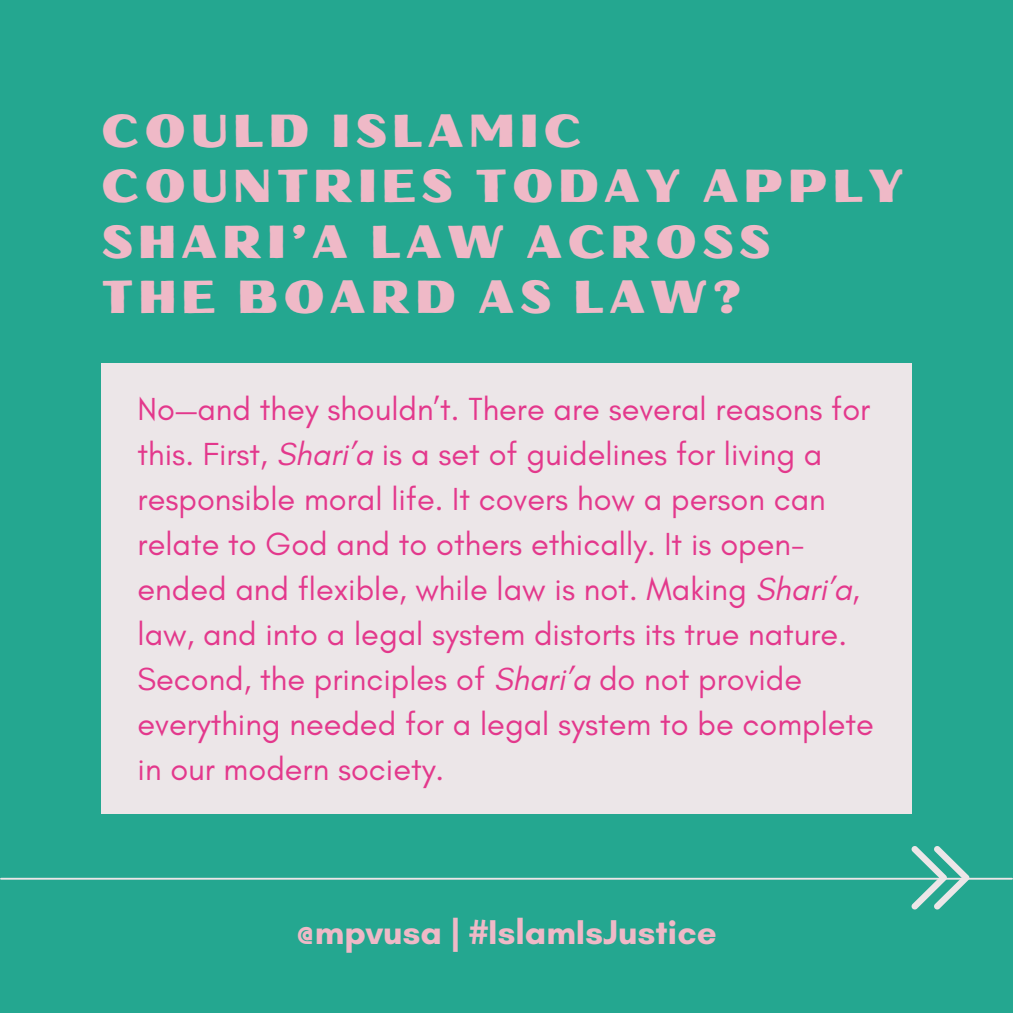
<style>
.page{position:relative;width:1013px;height:1013px;background:#fff}
.page>*{position:absolute;margin:0;border:0;box-sizing:border-box;transform-origin:0 0}
.t1{font:46.25px/55.2px "Oilvare Base";letter-spacing:.1em;color:#efb9c7}
.t2{font:700 35px "Glacial Indifference";color:#efb9c7}
.t3{font:32.5px/45px "Glacial Indifference";color:#e3388c}
.s1{font-style:italic}
</style>
<div class="page">
<div style="left:0;top:0;width:1012px;height:1012px;background:#24a790"></div>
<div style="left:101px;top:363px;width:810px;height:450px;background:#ece6e8"></div>
<hr style="left:1px;top:877px;width:1011px;height:2px;background:#ece6e8">
<svg style="left:911px;top:846px;width:58px;height:63px"></svg>
<p class="t1" style="left:101px;top:103px;width:804px">COULD ISLAMIC<br>COUNTRIES TODAY APPLY<br>SHARI’A LAW ACROSS<br>THE BOARD AS LAW?</p>
<p class="t3" style="left:138px;top:386px;width:738px">No—and they shouldn’t. There are several reasons for this. First, <span class="s1">Shari’a</span> is a set of guidelines for living a responsible moral life. It covers how a person can relate to God and to others ethically. It is open&shy;ended and flexible, while law is not. Making <span class="s1">Shari’a, </span>law, and into a legal system distorts its true nature.<br>Second, the principles of <span class="s1">Shari’a</span> do not provide everything needed for a legal system to be complete in our modern society.</p>
<p class="t2" style="left:296px;top:910px;width:422px">@mpvusa | #IslamIsJustice</p>
</div>
